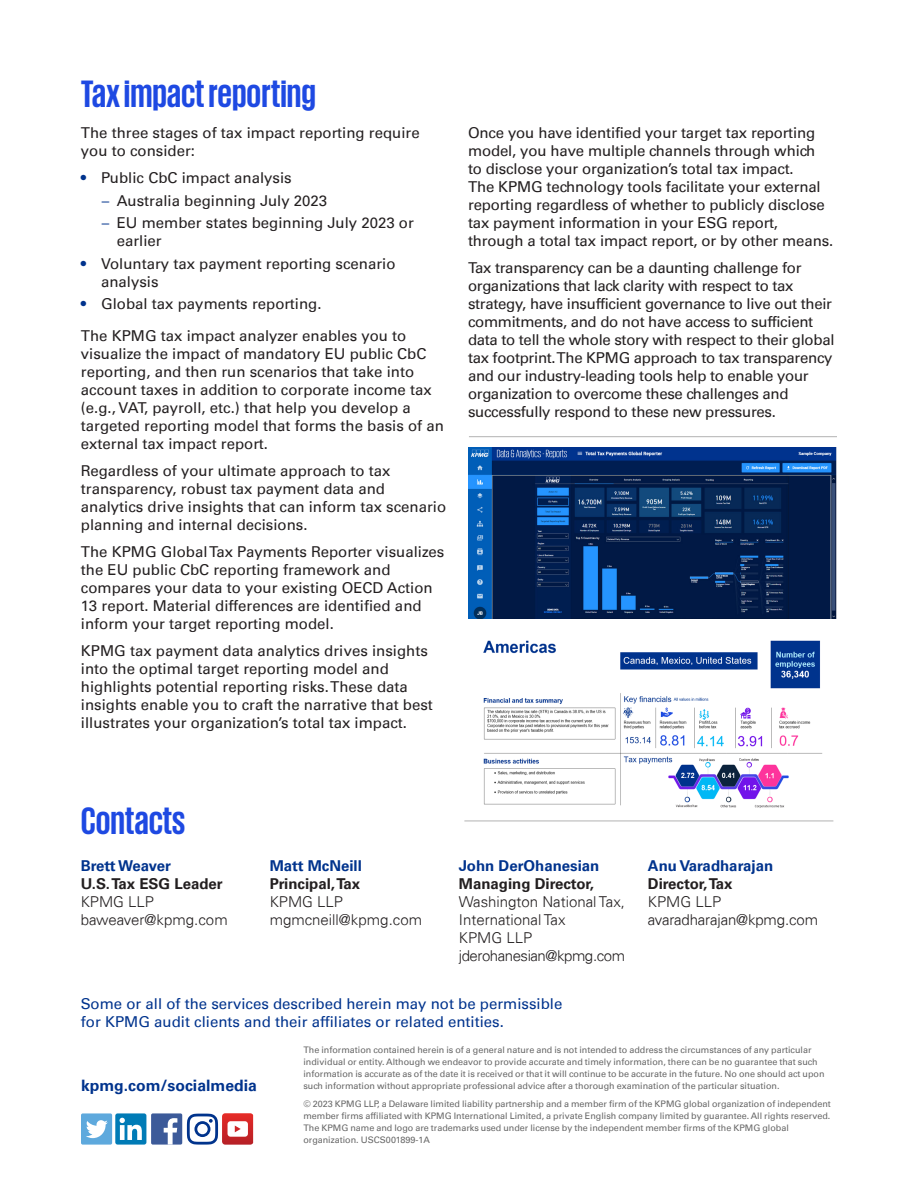
<style>
.page{position:relative;width:918px;height:1188px;background:#fff}
.page>*{position:absolute;margin:0;border:0;box-sizing:border-box;transform-origin:0 0}
.t1{font:700 39px "KPMG";color:#1e49e2}
.t2{font:700 15.75px "Univers 65";color:#00338d}
.t3{font:15px/18px "Univers 55 Roman";color:#231f20}
.t4{font:15px/18px "Univers 55 Roman";letter-spacing:-.02em;color:#231f20}
.t5{font:300 15px/18px "Univers 45";color:#231f20}
.t6{font:15px/18px "Univers 55 Roman";color:#00338d}
.t7{font:700 15px "Univers 65";color:#231f20}
.t8{font:700 15px "Univers 65";color:#00338d}
.t9{font:700 15px "Univers 65";letter-spacing:-.02em;color:#00338d}
.t10{font:9px/12px "Univers 55 Roman";color:#666}
.s1{color:#00338d}
.s2{font-family:"Univers 45";font-weight:300;color:#00338d}
</style>
<div class="page">
<hr style="left:469px;top:436px;width:368px;height:1px;background:#b2b2b2">
<hr style="left:464px;top:821px;width:369px;height:1px;background:#b2b2b2">
<img style="left:468px;top:448px;width:369px;height:171px">
<img style="left:483px;top:640px;width:340px;height:168px">
<div style="left:115px;top:1113px;width:31px;height:32px;background:#007bb6;border-radius:2px"></div>
<svg style="left:120px;top:1118px;width:22px;height:22px"></svg>
<div style="left:151px;top:1113px;width:31px;height:32px;background:#3c5a99;border-radius:2px"></div>
<svg style="left:164px;top:1118px;width:13px;height:27px"></svg>
<div style="left:81px;top:1113px;width:31px;height:32px;background:#5ea9dd;border-radius:2px"></div>
<svg style="left:86px;top:1120px;width:22px;height:18px"></svg>
<svg style="left:187px;top:1113px;width:66px;height:32px"></svg>
<h1 class="t1" style="left:81px;top:75px;width:237px">Tax impact reporting</h1>
<p class="t3" style="left:81px;top:124px;width:340px">The three stages of tax impact reporting require you to consider:</p>
<p class="t3" style="left:81px;top:169px;width:212px"><span class="s1">•</span> Public CbC impact analysis</p>
<p class="t3" style="left:102px;top:192px;width:227px"><span class="s2">–</span> Australia beginning July 2023</p>
<p class="t3" style="left:117px;top:214px;width:299px;text-indent:-15px"><span class="s2">–</span> EU member states beginning July 2023 or earlier</p>
<p class="t3" style="left:101px;top:255px;width:296px;text-indent:-20px"><span class="s1">•</span> Voluntary tax payment reporting scenario analysis</p>
<p class="t3" style="left:81px;top:288px;width:327px;line-height:31.5px"><span class="s1">•</span> Global tax payments reporting.<br>The KPMG tax impact analyzer enables you to</p>
<p class="t3" style="left:81px;top:345px;width:364px">visualize the impact of mandatory EU public CbC reporting, and then run scenarios that take into account taxes in addition to corporate income tax (e.g., VAT, payroll, etc.) that help you develop a targeted reporting model that forms the basis of an external tax impact report.</p>
<p class="t3" style="left:81px;top:462px;width:367px">Regardless of your ultimate approach to tax transparency, robust tax payment data and analytics drive insights that can inform tax scenario planning and internal decisions.</p>
<p class="t3" style="left:81px;top:543px;width:365px">The KPMG Global Tax Payments Reporter visualizes the EU public CbC reporting framework and compares your data to your existing OECD Action 13 report. Material differences are identified and inform your target reporting model.</p>
<p class="t3" style="left:81px;top:642px;width:354px">KPMG tax payment data analytics drives insights into the optimal target reporting model and highlights potential reporting risks. These data insights enable you to craft the narrative that best illustrates your organization’s total tax impact.</p>
<p class="t3" style="left:468px;top:124px;width:367px">Once you have identified your target tax reporting model, you have multiple channels through which to disclose your organization’s total tax impact.<br>The KPMG technology tools facilitate your external reporting regardless of whether to publicly disclose tax payment information in your ESG report, through a total tax impact report, or by other means.</p>
<p class="t4" style="left:468px;top:259px;width:368px">Tax transparency can be a daunting challenge for organizations that lack clarity with respect to tax strategy, have insufficient governance to live out their commitments, and do not have access to sufficient data to tell the whole story with respect to their global tax footprint. The KPMG approach to tax transparency and our industry-leading tools help to enable your organization to overcome these challenges and successfully respond to these new pressures.</p>
<h1 class="t1" style="left:81px;top:801px;width:106px">Contacts</h1>
<p class="t9" style="left:81px;top:857px;width:92px">Brett Weaver</p>
<p class="t7" style="left:81px;top:875px;width:144px">U.S. Tax ESG Leader</p>
<p class="t5" style="left:81px;top:893px;width:148px">KPMG LLP baweaver@kpmg.com</p>
<p class="t8" style="left:270px;top:857px;width:94px">Matt McNeill</p>
<p class="t7" style="left:270px;top:875px;width:92px">Principal, Tax</p>
<p class="t5" style="left:270px;top:893px;width:154px">KPMG LLP mgmcneill@kpmg.com</p>
<p class="t8" style="left:459px;top:857px;width:142px">John DerOhanesian</p>
<p class="t7" style="left:459px;top:875px;width:137px">Managing Director,</p>
<p class="t5" style="left:459px;top:893px;width:168px">Washington National Tax,<br>International Tax<br>KPMG LLP jderohanesian@kpmg.com</p>
<p class="t8" style="left:648px;top:857px;width:127px">Anu Varadharajan</p>
<p class="t7" style="left:648px;top:875px;width:86px">Director, Tax</p>
<p class="t5" style="left:648px;top:893px;width:172px">KPMG LLP avaradharajan@kpmg.com</p>
<p class="t6" style="left:81px;top:995px;width:483px">Some or all of the services described herein may not be permissible for KPMG audit clients and their affiliates or related entities.</p>
<p class="t2" style="left:81px;top:1077px;width:177px">kpmg.com/socialmedia</p>
<p class="t10" style="left:303px;top:1044px;width:523px">The information contained herein is of a general nature and is not intended to address the circumstances of any particular individual or entity. Although we endeavor to provide accurate and timely information, there can be no guarantee that such information is accurate as of the date it is received or that it will continue to be accurate in the future. No one should act upon such information without appropriate professional advice after a thorough examination of the particular situation.</p>
<p class="t10" style="left:303px;top:1098px;width:529px">© 2023 KPMG LLP, a Delaware limited liability partnership and a member firm of the KPMG global organization of independent member firms affiliated with KPMG International Limited, a private English company limited by guarantee. All rights reserved.<br>The KPMG name and logo are trademarks used under license by the independent member firms of the KPMG global organization. USCS001899-1A</p>
</div>
